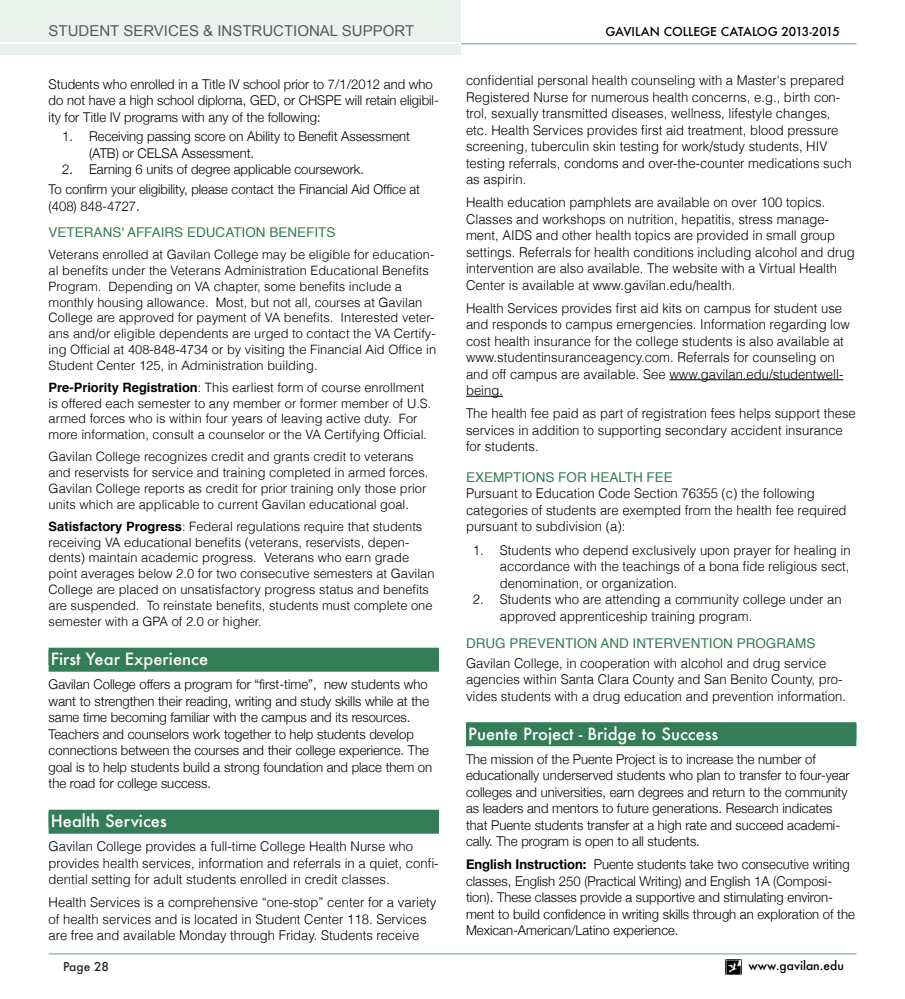
<style>
.page{position:relative;width:905px;height:999px;background:#fff}
.page>*{position:absolute;margin:0;border:0;box-sizing:border-box;transform-origin:0 0}
.t1{font:500 16.5px "Futura";color:#fff}
.t2{font:15px "Arial";color:#58595b}
.t3{font:300 13.5px/16.5px "Helvetica";color:#000}
.t4{font:300 13.5px/16.5px "Helvetica Neue";color:#000}
.t5{font:13.5px "Helvetica";color:#357d57}
.t6{font:300 12.9px/15.8px "Helvetica";color:#000}
.t7{font:500 12px "Futura";color:#000}
.t8{font:500 12px "Futura";color:#292829}
.s1{font-weight:700}
</style>
<div class="page">
<hr style="left:49px;top:43px;width:807px;height:1px;background:#9abeab">
<hr style="left:49px;top:953px;width:807px;height:2px;background:#9abeab">
<img style="left:725px;top:960px;width:16px;height:15px">
<div style="left:0;top:0;width:461px;height:55px;background:#ebf2ee"></div>
<hr style="left:0;top:42px;width:460px;height:2px;background:#fff">
<div style="left:49px;top:648px;width:390px;height:24px;background:#357d57"></div>
<div style="left:49px;top:810px;width:390px;height:24px;background:#357d57"></div>
<hr style="left:669px;top:379px;width:174px;height:1px;background:#000">
<hr style="left:466px;top:396px;width:37px;height:1px;background:#000">
<div style="left:466px;top:722px;width:390px;height:24px;background:#357d57"></div>
<p class="t2" style="left:49px;top:21px;width:367px">STUDENT SERVICES &amp; I NSTRUCTIONAL SUPPORT</p>
<p class="t7" style="left:605px;top:24px;width:236px">GAVILAN COLLEGE CATALOG 2013-2015</p>
<p class="t4" style="left:49px;top:75px;width:392px">Students who enrolled in a Title IV school prior to 7/1/2012 and who do not have a high school diploma, GED, or CHSPE will retain eligibil&shy;ity for Title IV programs with any of the following:</p>
<p class="t4" style="left:89px;top:128px;width:322px;text-indent:-27px">1. Receiving passing score on Ability to Benefit Assessment (ATB) or CELSA Assessment.</p>
<p class="t4" style="left:49px;top:159px;width:373px;line-height:19.8px;text-indent:14px">2. Earning 6 units of degree applicable coursework.<br>To confirm your eligibility, please contact the Financial Aid Office at</p>
<p class="t4" style="left:49px;top:197px;width:93px">(408) 848-4727.</p>
<p class="t5" style="left:49px;top:222px;width:95px">VETERANS' AFFAI</p>
<p class="t5" style="left:164px;top:222px;width:172px">RS EDUCATION BENEFITS</p>
<p class="t6" style="left:49px;top:247px;width:389px">Veterans enrolled at Gavilan College may be eligible for education&shy;al benefits under the Veterans Administration Educational Benefits Program. Depending on VA chapter, some benefits include a monthly housing allowance. Most, but not all, courses at Gavilan College are approved for payment of VA benefits. Interested veter&shy;ans and/or eligible dependents are urged to contact the VA Certify&shy;ing Official at 408-848-4734 or by visiting the Financial Aid Office in Student Center 125, in Administration building.</p>
<p class="t6" style="left:49px;top:379px;width:384px"><span class="s1">Pre-Priority Registration</span>: This earliest form of course enrollment is offered each semester to any member or former member of U.S. armed forces who is within four years of leaving active duty. For more information, consult a counselor or the VA Certifying Official.</p>
<p class="t6" style="left:49px;top:449px;width:381px">Gavilan College recognizes credit and grants credit to veterans and reservists for service and training completed in armed forces.<br>Gavilan College reports as credit for prior training only those prior units which are applicable to current Gavilan educational goal.</p>
<p class="t6" style="left:49px;top:518px;width:387px"><span class="s1">Satisfactory Progress</span>: Federal regulations require that students receiving VA educational benefits (veterans, reservists, depen&shy;dents) maintain academic progress. Veterans who earn grade point averages below 2.0 for two consecutive semesters at Gavilan College are placed on unsatisfactory progress status and benefits are suspended. To reinstate benefits, students must complete one semester with a GPA of 2.0 or higher.</p>
<p class="t1" style="left:51px;top:648px;width:159px">First Year Experience</p>
<p class="t4" style="left:49px;top:676px;width:385px">Gavilan College offers a program for “first-time”, new students who want to strengthen their reading, writing and study skills while at the same time becoming familiar with the campus and its resources.<br>Teachers and counselors work together to help students develop connections between the courses and their college experience. The goal is to help students build a strong foundation and place them on the road for college success.</p>
<p class="t1" style="left:51px;top:810px;width:117px">Health Services</p>
<p class="t3" style="left:49px;top:838px;width:391px">Gavilan College provides a full-time College Health Nurse who provides health services, information and referrals in a quiet, confi&shy;dential setting for adult students enrolled in credit classes.</p>
<p class="t3" style="left:49px;top:894px;width:389px">Health Services is a comprehensive “one-stop” center for a variety of health services and is located in Student Center 118. Services are free and available Monday through Friday. Students receive</p>
<p class="t3" style="left:466px;top:72px;width:387px">confidential personal health counseling with a Master's prepared Registered Nurse for numerous health concerns, e.g., birth con&shy;trol, sexually transmitted diseases, wellness, lifestyle changes, etc. Health Services provides first aid treatment, blood pressure screening, tuberculin skin testing for work/study students, HIV testing referrals, condoms and over-the-counter medications such as aspirin.</p>
<p class="t3" style="left:466px;top:194px;width:390px">Health education pamphlets are available on over 100 topics.<br>Classes and workshops on nutrition, hepatitis, stress manage&shy;ment, AIDS and other health topics are provided in small group settings. Referrals for health conditions including alcohol and drug intervention are also available. The website with a Virtual Health Center is available at www.gavilan.edu/health.</p>
<p class="t3" style="left:466px;top:300px;width:385px">Health Services provides first aid kits on campus for student use and responds to campus emergencies. Information regarding low cost health insurance for the college students is also available at www.studentinsuranceagency.com. Referrals for counseling on and off campus are available. See www.gavilan.edu/studentwell&shy;being.</p>
<p class="t3" style="left:466px;top:405px;width:391px">The health fee paid as part of registration fees helps support these services in addition to supporting secondary accident insurance for students.</p>
<p class="t5" style="left:466px;top:467px;width:57px">EXEM PTIONS</p>
<p class="t5" style="left:558px;top:467px;width:106px">FOR HEALTH FEE</p>
<p class="t3" style="left:466px;top:485px;width:382px">Pursuant to Education Code Section 76355 (c) the following categories of students are exempted from the health fee required pursuant to subdivision (a):</p>
<p class="t3" style="left:499px;top:541px;width:352px;text-align:justify;text-indent:-27px">1. Students who depend exclusively upon prayer for healing in accordance with the teachings of a bona fide religious sect, denomination, or organization.</p>
<p class="t3" style="left:499px;top:591px;width:343px;text-indent:-27px">2. Students who are attending a community college under an approved apprenticeship training program.</p>
<p class="t5" style="left:466px;top:633px;width:351px">DRUG PREVENTION AND I NTERVENTION PROGRAMS</p>
<p class="t3" style="left:466px;top:654px;width:381px">Gavilan College, in cooperation with alcohol and drug service agencies within Santa Clara County and San Benito County, pro&shy;vides students with a drug education and prevention information.</p>
<p class="t1" style="left:468px;top:722px;width:251px">Puente Project - Bridge to Success</p>
<p class="t4" style="left:466px;top:750px;width:385px">The mission of the Puente Project is to increase the number of educationally underserved students who plan to transfer to four-year colleges and universities, earn degrees and return to the community as leaders and mentors to future generations. Research indicates that Puente students transfer at a high rate and succeed academi&shy;cally. The program is open to all students.</p>
<p class="t4" style="left:466px;top:856px;width:390px"><span class="s1">English Instruction:</span> Puente students take two consecutive writing classes, English 250 (Practical Writing) and English 1A (Composi&shy;tion). These classes provide a supportive and stimulating environ&shy;ment to build confidence in writing skills through an exploration of the Mexican-American/Latino experience.</p>
<p class="t8" style="left:63px;top:958px;width:47px">Page 28</p>
<p class="t7" style="left:748px;top:958px;width:97px">www.gavilan.edu</p>
</div>
